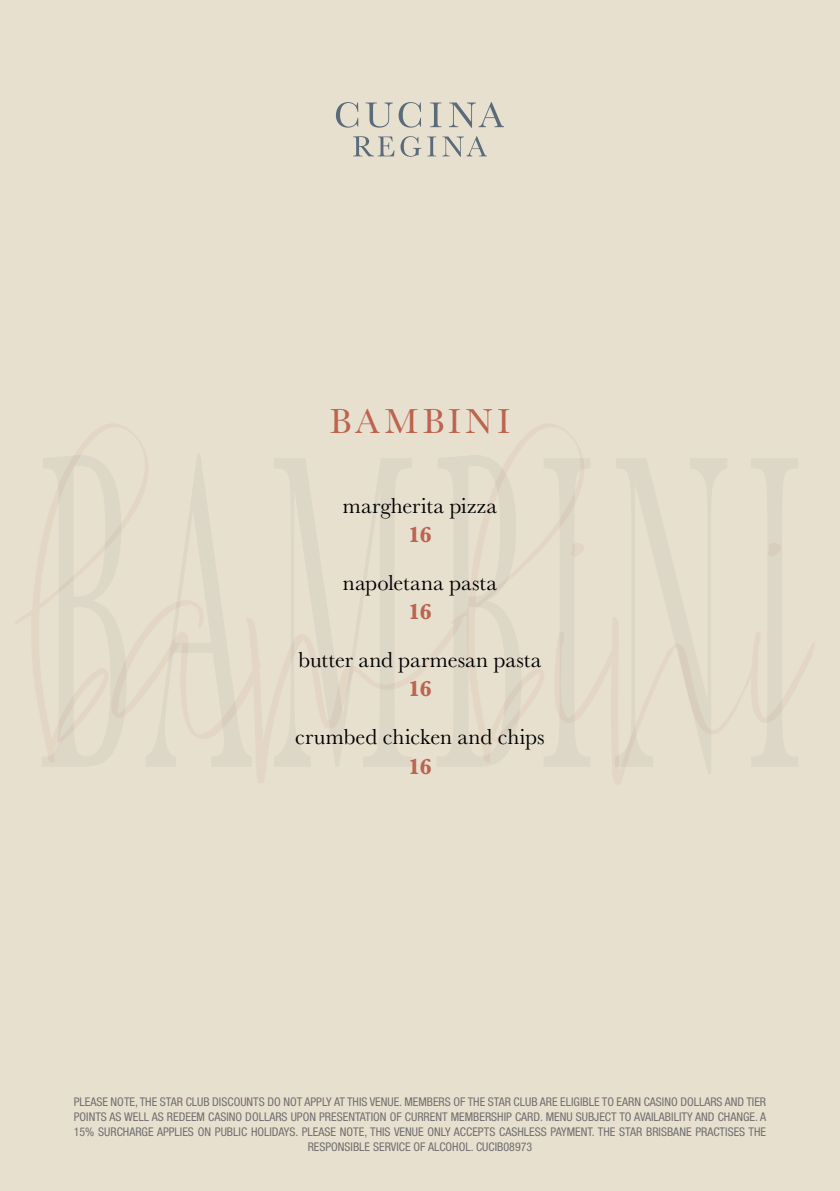
<style>
.page{position:relative;width:840px;height:1191px;background:#fff}
.page>*{position:absolute;margin:0;border:0;box-sizing:border-box;transform-origin:0 0}
.t1{font:36px "Baskerville";letter-spacing:.13em;color:#bb644f}
.t2{font:22.6px "Baskerville";color:#000}
.t3{font:700 22.6px "Baskerville";letter-spacing:-.045em;color:#bb644f}
.t4{font:condensed 12px/15px "Helvetica Neue LT Std";color:#706f6f;text-align:center}
</style>
<div class="page">
<div style="left:0;top:0;width:839px;height:1191px;background:#e8e0cf"></div>
<svg style="left:42px;top:454px;width:756px;height:319px"></svg>
<svg style="left:336px;top:102px;width:22px;height:26px"></svg>
<svg style="left:365px;top:103px;width:27px;height:25px"></svg>
<svg style="left:398px;top:102px;width:23px;height:26px"></svg>
<svg style="left:430px;top:103px;width:11px;height:24px"></svg>
<svg style="left:449px;top:102px;width:55px;height:26px"></svg>
<svg style="left:427px;top:136px;width:9px;height:20px"></svg>
<svg style="left:442px;top:136px;width:44px;height:21px"></svg>
<svg style="left:353px;top:136px;width:41px;height:20px"></svg>
<svg style="left:400px;top:136px;width:21px;height:21px"></svg>
<h1 class="t1" style="left:329px;top:398px;width:182px">BAMBINI</h1>
<h2 class="t2" style="left:343px;top:491px;width:156px">margherita pizza</h2>
<h2 class="t3" style="left:408px;top:519px;width:25px">16</h2>
<h2 class="t2" style="left:343px;top:568px;width:155px">napoletana pasta</h2>
<h2 class="t3" style="left:408px;top:596px;width:25px">16</h2>
<h2 class="t2" style="left:298px;top:645px;width:244px">butter and parmesan pasta</h2>
<h2 class="t3" style="left:408px;top:673px;width:25px">16</h2>
<h2 class="t2" style="left:295px;top:722px;width:251px">crumbed chicken and chips</h2>
<h2 class="t3" style="left:408px;top:750px;width:25px">16</h2>
<p class="t4" style="left:74px;top:1094px;width:693px">PLEASE NOTE, THE STAR CLUB DISCOUNTS DO NOT APPLY AT THIS VENUE. MEMBERS OF THE STAR CLUB ARE ELIGIBLE TO EARN CASINO DOLLARS AND TIER POINTS AS WELL AS REDEEM CASINO DOLLARS UPON PRESENTATION OF CURRENT MEMBERSHIP CARD. MENU SUBJECT TO AVAILABILITY AND CHANGE. A 15% SURCHARGE APPLIES ON PUBLIC HOLIDAYS. PLEASE NOTE, THIS VENUE ONLY ACCEPTS CASHLESS PAYMENT. THE STAR BRISBANE PRACTISES THE RESPONSIBLE SERVICE OF ALCOHOL. CUCIB08973</p>
</div>
